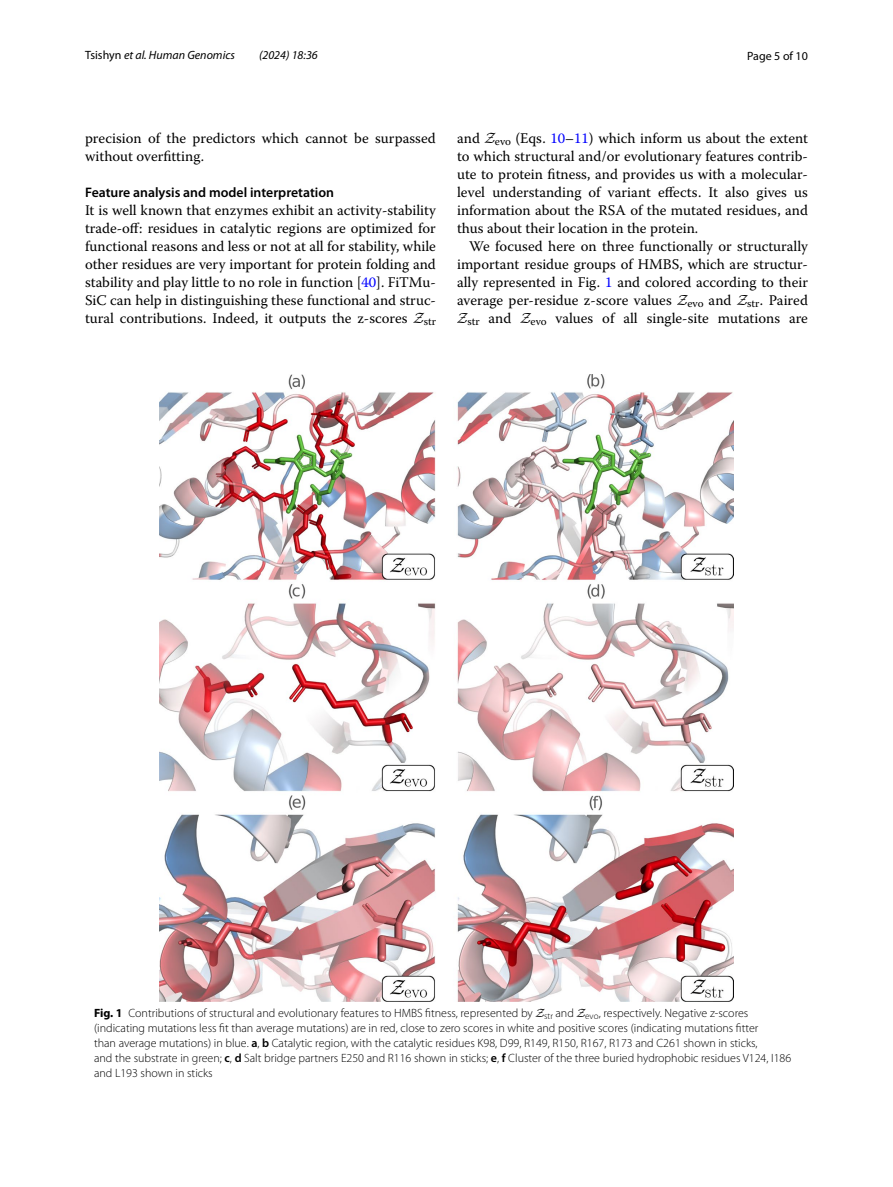
<style>
.page{position:relative;width:893px;height:1187px;background:#fff}
.page>*{position:absolute;margin:0;border:0;box-sizing:border-box;transform-origin:0 0}
.t1{font:14.7px/18px "Warnock Pro";color:#000;text-align:justify}
.t2{font:600 13.8px "Myriad Pro";color:#000}
.t3{font:300 12px/15px "Myriad Pro";color:#000}
.t4{font:italic 12px "Myriad Pro";color:#000}
.t5{font:12px "Myriad Pro";color:#000}
.s1{font-style:normal}
.s2{color:#00f}
.s3{font-family:"CMSY1018";font-size:15px}
.s4{font-family:"CMSY1019";font-size:15px}
.s5{font-family:"CMSY1020";font-size:15px}
.s6{font-family:"CMSY1015";font-size:15px}
.s7{font-family:"CMSY1016";font-size:15px}
.s8{font-family:"CMSY1017";font-size:15px}
.s9{font-weight:700}
.s10{font-family:"CMSY83";font-weight:400}
.s11{font-family:"CMSY84";font-weight:400}
.s12{font-weight:600}
</style>
<div class="page">
<img style="left:159px;top:374px;width:574px;height:627px">
<p class="t4" style="left:85px;top:48px;width:151px"><span class="s1">Tsishyn</span> et al. Human Genomics</p>
<p class="t4" style="left:259px;top:48px;width:60px">(2024) 18:36</p>
<p class="t5" style="left:747px;top:48px;width:62px">Page 5 of 10</p>
<p class="t1" style="left:85px;top:128px;width:352px">precision of the predictors which cannot be surpassed without overfitting.</p>
<p class="t2" style="left:85px;top:183px;width:251px">Feature analysis and model interpretation</p>
<p class="t1" style="left:85px;top:200px;width:352px">It is well known that enzymes exhibit an activity-stability trade-off: residues in catalytic regions are optimized for functional reasons and less or not at all for stability, while other residues are very important for protein folding and stability and play little to no role in function [<span class="s2">40</span>]. FiTMu-SiC can help in distinguishing these functional and struc&shy;tural contributions. Indeed, it outputs the z-scores <span class="s3">Z</span><sub>str</sub></p>
<p class="t1" style="left:457px;top:129px;width:352px">and <span class="s4">Z</span><sub>evo</sub> (Eqs. <span class="s2">10</span>–<span class="s2">11</span>) which inform us about the extent to which structural and/or evolutionary features contrib&shy;ute to protein fitness, and provides us with a molecular&shy;level understanding of variant effects. It also gives us information about the RSA of the mutated residues, and thus about their location in the protein.</p>
<p class="t1" style="left:457px;top:237px;width:353px;text-indent:13px">We focused here on three functionally or structurally important residue groups of HMBS, which are structur&shy;ally represented in Fig. <span class="s2">1</span> and colored according to their average per-residue z-score values <span class="s5">Z</span><sub>evo</sub> and <span class="s6">Z</span><sub>str</sub>. Paired <span class="s7">Z</span><sub>str</sub> and <span class="s8">Z</span><sub>evo</sub> values of all single-site mutations are</p>
<p class="t3" style="left:94px;top:1005px;width:699px"><span class="s9">Fig. 1</span> Contributions of structural and evolutionary features to HMBS fitness, represented by <span class="s10">Z</span><sub>str</sub> and <span class="s11">Z</span><sub>evo</sub>, respectively. Negative z-scores (indicating mutations less fit than average mutations) are in red, close to zero scores in white and positive scores (indicating mutations fitter<br>than average mutations) in blue. <span class="s12">a</span>, <span class="s12">b</span> Catalytic region, with the catalytic residues K98, D99, R149, R150, R167, R173 and C261 shown in sticks,<br>and the substrate in green; <span class="s12">c</span>, <span class="s12">d</span> Salt bridge partners E250 and R116 shown in sticks; <span class="s12">e</span>, <span class="s12">f</span> Cluster of the three buried hydrophobic residues V124, I186 and L193 shown in sticks</p>
</div>
